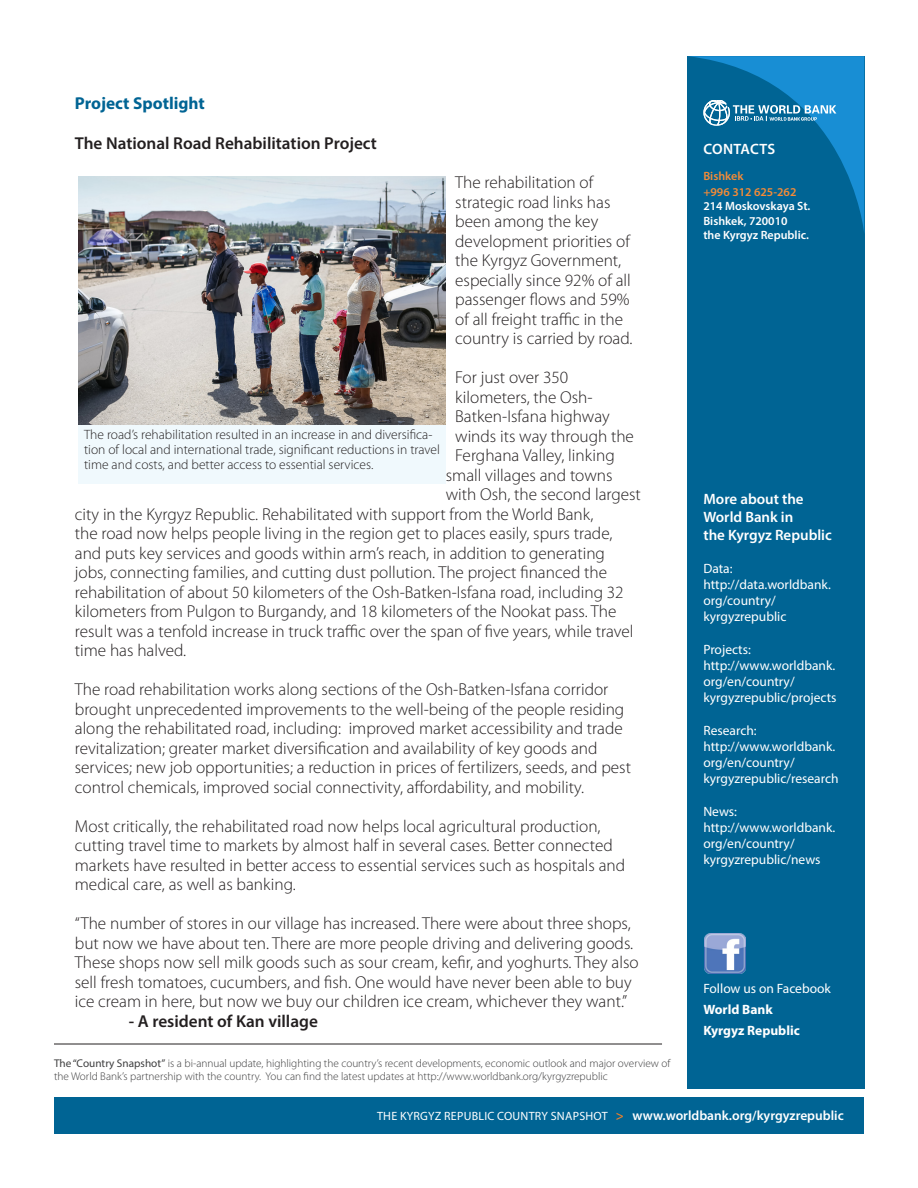
<style>
.page{position:relative;width:918px;height:1188px;background:#fff}
.page>*{position:absolute;margin:0;border:0;box-sizing:border-box;transform-origin:0 0}
.t1{font:300 17.25px/19.5px "Myriad Pro";color:#231f20}
.t2{font:600 17.25px "Myriad Pro";color:#231f20}
.t3{font:700 17.25px "Myriad Pro";color:#006494}
.t4{font:600 15px "Myriad Pro";color:#fff}
.t5{font:13.5px/16.2px "Myriad Pro";color:#fff}
.t6{font:300 13.5px/15px "Myriad Pro";color:#231f20}
.t7{font:700 13.5px/21px "Myriad Pro";color:#fff}
.t8{font:12px "Myriad Pro";letter-spacing:.02em;color:#fff}
.t9{font:600 12px/14.2px "Myriad Pro";color:#fff}
.t10{font:600 12px "Myriad Pro";color:#f58b37}
.t11{font:300 11.25px/13.5px "Myriad Pro";color:#3e3e3f}
.s1{font-weight:400}
.s2{font-weight:600;font-size:13.5px;color:#f48026}
.s3{font-weight:600;font-size:13.5px}
</style>
<div class="page">
<div style="left:687px;top:56px;width:177px;height:1033px;background:#006494"></div>
<div style="left:54px;top:1097px;width:810px;height:37px;background:#006494"></div>
<hr style="left:54px;top:1044px;width:608px;height:1px;background:#231f20">
<svg style="left:689px;top:56px;width:175px;height:175px"></svg>
<img style="left:705px;top:933px;width:40px;height:41px">
<div style="left:79px;top:419px;width:367px;height:65px;background:#f0f9fd"></div>
<img style="left:78px;top:177px;width:367px;height:247px">
<p class="t3" style="left:75px;top:91px;width:132px">Project Spotlight</p>
<p class="t2" style="left:75px;top:132px;width:304px">The National Road Rehabilitation Project</p>
<p class="t1" style="left:455px;top:173px;width:179px">The rehabilitation of strategic road links has been among the key development priorities of the Kyrgyz Government, especially since 92% of all passenger flows and 59% of all freight traffic in the country is carried by road.</p>
<p class="t1" style="left:455px;top:368px;width:115px">For just over 350</p>
<p class="t1" style="left:455px;top:387px;width:139px">kilometers, the Osh-</p>
<p class="t1" style="left:455px;top:407px;width:156px">Batken-Isfana highway</p>
<p class="t1" style="left:455px;top:426px;width:180px">winds its way through the</p>
<p class="t1" style="left:455px;top:446px;width:161px">Ferghana Valley, linking</p>
<p class="t1" style="left:446px;top:465px;width:168px">small villages and towns</p>
<p class="t1" style="left:446px;top:485px;width:197px">with Osh, the second largest</p>
<p class="t1" style="left:75px;top:504px;width:520px">city in the Kyrgyz Republic. Rehabilitated with support from the World Bank,</p>
<p class="t1" style="left:75px;top:524px;width:539px">the road now helps people living in the region get to places easily, spurs trade,</p>
<p class="t1" style="left:75px;top:543px;width:532px">and puts key services and goods within arm’s reach, in addition to generating</p>
<p class="t1" style="left:75px;top:563px;width:534px">jobs, connecting families, and cutting dust pollution. The project financed the</p>
<p class="t1" style="left:75px;top:582px;width:550px">rehabilitation of about 50 kilometers of the Osh-Batken-Isfana road, including 32</p>
<p class="t1" style="left:75px;top:602px;width:543px">kilometers from Pulgon to Burgandy, and 18 kilometers of the Nookat pass. The</p>
<p class="t1" style="left:75px;top:621px;width:560px">result was a tenfold increase in truck traffic over the span of five years, while travel</p>
<p class="t1" style="left:75px;top:641px;width:113px">time has halved.</p>
<p class="t1" style="left:75px;top:680px;width:558px">The road rehabilitation works along sections of the Osh-Batken-Isfana corridor brought unprecedented improvements to the well-being of the people residing along the rehabilitated road, including: improved market accessibility and trade revitalization; greater market diversification and availability of key goods and services; new job opportunities; a reduction in prices of fertilizers, seeds, and pest control chemicals, improved social connectivity, affordability, and mobility.</p>
<p class="t1" style="left:75px;top:816px;width:552px">Most critically, the rehabilitated road now helps local agricultural production, cutting travel time to markets by almost half in several cases. Better connected markets have resulted in better access to essential services such as hospitals and medical care, as well as banking.</p>
<p class="t1" style="left:75px;top:914px;width:565px">“The number of stores in our village has increased. There were about three shops, but now we have about ten. There are more people driving and delivering goods.<br>These shops now sell milk goods such as sour cream, kefir, and yoghurts. They also sell fresh tomatoes, cucumbers, and fish. One would have never been able to buy ice cream in here, but now we buy our children ice cream, whichever they want.”</p>
<p class="t2" style="left:129px;top:1010px;width:191px">- A resident of Kan village</p>
<p class="t6" style="left:84px;top:428px;width:357px">The road’s rehabilitation resulted in an increase in and diversifica&shy;tion of local and international trade, significant reductions in travel time and costs, and better access to essential services.</p>
<p class="t11" style="left:54px;top:1057px;width:618px"><span class="s1">The “Country Snapshot”</span> is a bi-annual update, highlighting the country’s recent developments, economic outlook and major overview of the World Bank’s partnership with the country. You can find the latest updates at http://www.worldbank.org/kyrgyzrepublic</p>
<p class="t4" style="left:704px;top:140px;width:73px">CONTACTS</p>
<p class="t10" style="left:703px;top:168px;width:42px">Bishkek</p>
<p class="t10" style="left:703px;top:184px;width:95px">+996 312 625-262</p>
<p class="t9" style="left:703px;top:199px;width:109px">214 Moskovskaya St.<br>Bishkek, 720010</p>
<p class="t9" style="left:703px;top:227px;width:107px">the Kyrgyz Republic.</p>
<p class="t4" style="left:703px;top:490px;width:102px">More about the</p>
<p class="t4" style="left:703px;top:508px;width:91px">World Bank in</p>
<p class="t4" style="left:703px;top:526px;width:130px">the Kyrgyz Republic</p>
<p class="t5" style="left:703px;top:560px;width:31px">Data:</p>
<p class="t5" style="left:703px;top:576px;width:129px">http://data.worldbank. org/country/ kyrgyzrepublic</p>
<p class="t5" style="left:703px;top:641px;width:49px">Projects:</p>
<p class="t5" style="left:703px;top:657px;width:135px">http://www.worldbank. org/en/country/ kyrgyzrepublic/projects</p>
<p class="t5" style="left:703px;top:722px;width:55px">Research:</p>
<p class="t5" style="left:703px;top:738px;width:137px">http://www.worldbank. org/en/country/ kyrgyzrepublic/research</p>
<p class="t5" style="left:703px;top:803px;width:35px">News:</p>
<p class="t5" style="left:703px;top:819px;width:133px">http://www.worldbank. org/en/country/ kyrgyzrepublic/news</p>
<p class="t5" style="left:703px;top:980px;width:129px">Follow us on Facebook</p>
<p class="t7" style="left:703px;top:998px;width:98px">World Bank<br>Kyrgyz Republic</p>
<p class="t8" style="left:377px;top:1109px;width:468px">THE KYRGYZ REPUBLIC COUNTRY SNAPSHOT <span class="s2">&gt;</span> <span class="s3">www.worldbank.org/kyrgyzrepublic</span></p>
</div>
